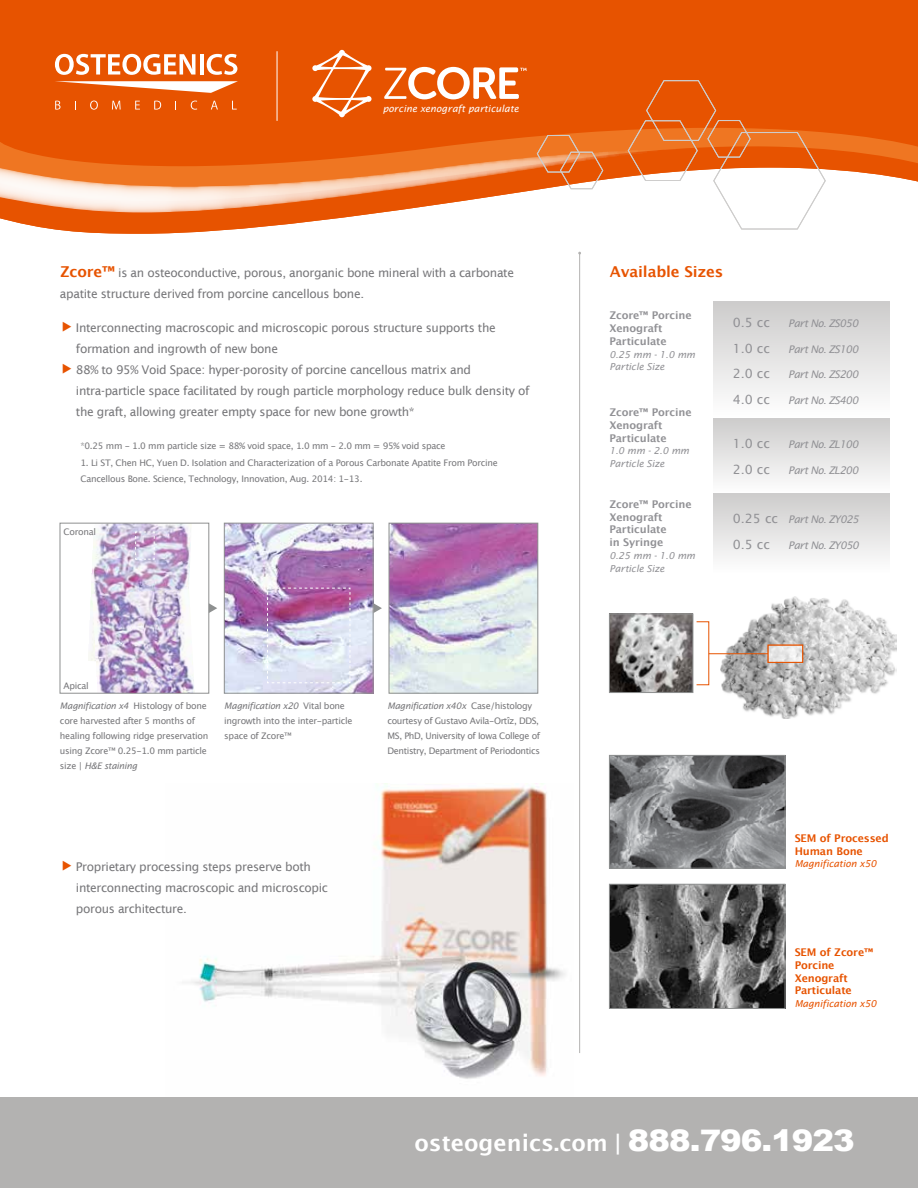
<style>
.page{position:relative;width:918px;height:1188px;background:#fff}
.page>*{position:absolute;margin:0;border:0;box-sizing:border-box;transform-origin:0 0}
.t1{font:600 22.65px "Lucida Sans";color:#fff}
.t2{font:700 15px "Lucida Grande";letter-spacing:-.01em;color:#e75300}
.t3{font:12.75px "Lucida Sans";color:#919195}
.t4{font:12px/21px "Lucida Sans";letter-spacing:-.03em;color:#77777a}
.t5{font:700 10.65px/12.8px "Lucida Grande";letter-spacing:-.01em;color:#919195}
.t6{font:700 10.65px/12.8px "Lucida Grande";letter-spacing:-.01em;color:#e75300}
.t7{font:italic 10.5px "Lucida Sans";letter-spacing:-.05em;color:#919195}
.t8{font:italic 9.6px/12.8px "Lucida Sans";letter-spacing:-.01em;color:#919195}
.t9{font:italic 9.6px "Lucida Sans";letter-spacing:-.01em;color:#e75300}
.t10{font:italic 9.6px "Lucida Sans";color:#fff}
.t11{font:9px/15px "Lucida Grande";letter-spacing:-.03em;color:#77777a}
.t12{font:italic 9px "Lucida Sans";letter-spacing:-.03em;color:#77777a}
.s1{font-family:"Lucida Grande";font-weight:700;font-size:15px;color:#e75300}
.s2{font-style:normal;font-size:12.75px}
.s3{font-family:"Lucida Grande";font-style:normal}
.s4{font-family:"Arial";font-weight:900;font-size:29.7px}
</style>
<div class="page">
<img style="left:190px;top:783px;width:375px;height:296px">
<div style="left:0;top:0;width:918px;height:128px;background:#e75300"></div>
<svg style="left:0;top:212px;width:385px;height:22px;fill:#e75300"></svg>
<svg style="left:0;top:128px;width:918px;height:54px;background:#e96010"></svg>
<svg style="left:0;top:148px;width:627px;height:64px;background:#f1975f"></svg>
<div style="left:0;top:1097px;width:918px;height:91px;background:#b3b2b1"></div>
<div style="left:45px;top:44px;width:224px;height:62px;background:#e75300"></div>
<svg style="left:55px;top:54px;width:140px;height:21px"></svg>
<hr style="left:200px;top:54px;width:4px;height:21px;background:#fff">
<svg style="left:207px;top:54px;width:30px;height:21px"></svg>
<svg style="left:55px;top:101px;width:5px;height:9px"></svg>
<svg style="left:90px;top:101px;width:8px;height:9px"></svg>
<svg style="left:112px;top:101px;width:9px;height:9px"></svg>
<svg style="left:135px;top:101px;width:5px;height:9px"></svg>
<svg style="left:154px;top:101px;width:7px;height:9px"></svg>
<svg style="left:191px;top:101px;width:6px;height:9px"></svg>
<svg style="left:211px;top:101px;width:7px;height:9px"></svg>
<svg style="left:232px;top:101px;width:5px;height:9px"></svg>
<svg style="left:55px;top:81px;width:183px;height:12px"></svg>
<hr style="left:579px;top:253px;width:1px;height:800px;background:#b3b2b1">
<hr style="left:277px;top:52px;width:1px;height:69px;background:#fff">
<svg style="left:536px;top:134px;width:68px;height:56px;background:#ea803e"></svg>
<svg style="left:627px;top:80px;width:199px;height:150px"></svg>
<img style="left:611px;top:757px;width:172px;height:110px">
<div style="left:609px;top:755px;width:176px;height:114px;border:1px solid #8e9090"></div>
<img style="left:611px;top:886px;width:172px;height:121px">
<div style="left:609px;top:884px;width:176px;height:125px;border:1px solid #8e9090"></div>
<img style="left:721px;top:597px;width:176px;height:122px">
<img style="left:611px;top:616px;width:80px;height:75px">
<div style="left:609px;top:614px;width:84px;height:79px;border:1px solid #8e9090"></div>
<hr style="left:709px;top:653px;width:59px;height:1px;background:#e75300">
<svg style="left:770px;top:647px;width:31px;height:14px"></svg>
<div style="left:768px;top:645px;width:35px;height:18px;border:1px solid #e75300"></div>
<svg style="left:312px;top:50px;width:60px;height:67px;background:#eb7634"></svg>
<svg style="left:384px;top:67px;width:143px;height:32px"></svg>
<div style="left:714px;top:302px;width:175px;height:115px;background:linear-gradient(to bottom,#cdcccb,#fefefe)"></div>
<div style="left:714px;top:419px;width:175px;height:75px;background:linear-gradient(to bottom,#cdcccc,#fefefe)"></div>
<div style="left:714px;top:494px;width:175px;height:79px;background:linear-gradient(to bottom,#cdcccc,#fefefe)"></div>
<img style="left:100px;top:525px;width:91px;height:23px">
<img style="left:88px;top:533px;width:102px;height:128px">
<img style="left:92px;top:589px;width:103px;height:103px">
<div style="left:60px;top:523px;width:149px;height:171px;border:1px solid #8e9090"></div>
<svg style="left:135px;top:531px;width:20px;height:29px"></svg>
<img style="left:391px;top:525px;width:145px;height:167px">
<div style="left:389px;top:523px;width:149px;height:171px;border:1px solid #8e9090"></div>
<svg style="left:209px;top:603px;width:8px;height:10px"></svg>
<img style="left:224px;top:523px;width:158px;height:170px">
<p class="t10" style="left:383px;top:103px;width:137px">porcine xenograft particulate</p>
<p class="t4" style="left:60px;top:262px;width:456px"><span class="s1">Zcore™</span> is an osteoconductive, porous, anorganic bone mineral with a carbonate</p>
<p class="t2" style="left:610px;top:259px;width:115px">Available Sizes</p>
<p class="t4" style="left:60px;top:283px;width:306px">apatite structure derived from porcine cancellous bone.</p>
<p class="t4" style="left:76px;top:317px;width:421px">Interconnecting macroscopic and microscopic porous structure supports the formation and ingrowth of new bone</p>
<p class="t4" style="left:76px;top:359px;width:455px">88% to 95% Void Space: hyper-porosity of porcine cancellous matrix and intra-particle space facilitated by rough particle morphology reduce bulk density of the graft, allowing greater empty space for new bone growth*</p>
<p class="t11" style="left:80px;top:439px;width:367px">*0.25 mm - 1.0 mm particle size = 88% void space, 1.0 mm - 2.0 mm = 95% void space</p>
<p class="t11" style="left:80px;top:454px;width:419px;line-height:16.5px">1. Li ST, Chen HC, Yuen D. Isolation and Characterization of a Porous Carbonate Apatite From Porcine<br>Cancellous Bone. Science, Technology, Innovation, Aug. 2014: 1-13.</p>
<p class="t5" style="left:609px;top:309px;width:84px">Zcore™ Porcine<br>Xenograft<br>Particulate</p>
<p class="t8" style="left:609px;top:348px;width:87px">0.25 mm - 1.0 mm<br>Particle Size</p>
<p class="t5" style="left:609px;top:406px;width:84px">Zcore™ Porcine<br>Xenograft<br>Particulate</p>
<p class="t8" style="left:609px;top:445px;width:81px">1.0 mm - 2.0 mm<br>Particle Size</p>
<p class="t11" style="left:64px;top:524px;width:34px">Coronal</p>
<p class="t5" style="left:609px;top:498px;width:84px">Zcore™ Porcine<br>Xenograft<br>Particulate<br>in Syringe</p>
<p class="t8" style="left:609px;top:549px;width:87px">0.25 mm - 1.0 mm<br>Particle Size</p>
<p class="t3" style="left:733px;top:315px;width:39px">0.5 cc</p>
<p class="t7" style="left:788px;top:318px;width:72px">Part No. ZS050</p>
<p class="t3" style="left:733px;top:341px;width:39px">1.0 cc</p>
<p class="t7" style="left:788px;top:343px;width:72px">Part No. ZS100</p>
<p class="t3" style="left:733px;top:366px;width:39px">2.0 cc</p>
<p class="t7" style="left:788px;top:369px;width:72px">Part No. ZS200</p>
<p class="t3" style="left:733px;top:392px;width:39px">4.0 cc</p>
<p class="t7" style="left:788px;top:394px;width:72px">Part No. ZS400</p>
<p class="t3" style="left:733px;top:436px;width:39px">1.0 cc</p>
<p class="t7" style="left:788px;top:439px;width:72px">Part No. ZL100</p>
<p class="t3" style="left:733px;top:462px;width:39px">2.0 cc</p>
<p class="t7" style="left:788px;top:464px;width:72px">Part No. ZL200</p>
<p class="t7" style="left:733px;top:514px;width:128px"><span class="s2">0.25 cc</span> Part No. ZY025</p>
<p class="t3" style="left:733px;top:537px;width:39px">0.5 cc</p>
<p class="t7" style="left:788px;top:539px;width:72px">Part No. ZY050</p>
<p class="t11" style="left:64px;top:678px;width:27px">Apical</p>
<p class="t12" style="left:60px;top:700px;width:148px">Magnification x4 <span class="s3">Histology of bone</span></p>
<p class="t11" style="left:60px;top:713px;width:150px">core harvested after 5 months of healing following ridge preservation using Zcore™ 0.25-1.0 mm particle</p>
<p class="t12" style="left:60px;top:760px;width:79px"><span class="s3">size |</span> H&amp;E staining</p>
<p class="t12" style="left:224px;top:700px;width:122px">Magnification x20 <span class="s3">Vital bone</span></p>
<p class="t11" style="left:224px;top:713px;width:130px">ingrowth into the inter-particle space of Zcore™</p>
<p class="t12" style="left:388px;top:700px;width:146px">Magnification x40x <span class="s3">Case/histology</span></p>
<p class="t11" style="left:388px;top:713px;width:154px;text-align:justify">courtesy of Gustavo Avila-Ortîz, DDS, MS, PhD, University of Iowa College of Dentistry, Department of Periodontics</p>
<p class="t4" style="left:76px;top:856px;width:253px">Proprietary processing steps preserve both interconnecting macroscopic and microscopic porous architecture.</p>
<p class="t6" style="left:795px;top:831px;width:96px">SEM of Processed<br>Human Bone</p>
<p class="t9" style="left:795px;top:858px;width:83px">Magnification x50</p>
<p class="t6" style="left:795px;top:946px;width:80px">SEM of Zcore™<br>Porcine<br>Xenograft<br>Particulate</p>
<p class="t9" style="left:795px;top:998px;width:83px">Magnification x50</p>
<h1 class="t1" style="left:415px;top:1130px;width:442px">osteogenics.com | <span class="s4">888.796.1923</span></h1>
</div>
